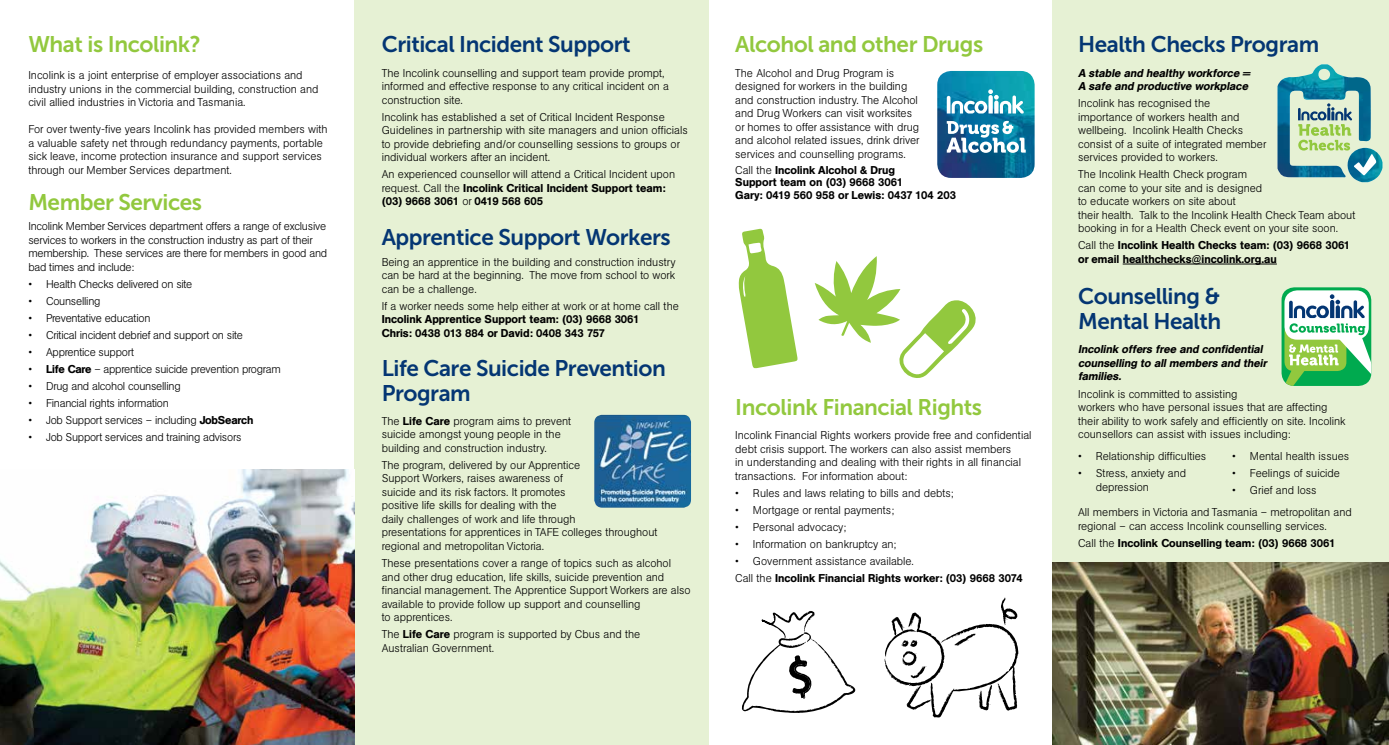
<style>
.page{position:relative;width:1389px;height:745px;background:#fff}
.page>*{position:absolute;margin:0;border:0;box-sizing:border-box;transform-origin:0 0}
.t1{font:22.5px/25px "Museo Sans 700";letter-spacing:-.02em;color:#043673}
.t2{font:22.5px "Museo Sans 700";letter-spacing:-.02em;color:#92c83e}
.t3{font:300 11.25px/13.5px "AG Book BQ";color:#000}
.t4{font:300 11.25px/13.5px "AG Book BQ";letter-spacing:-.02em;color:#000}
.t5{font:500 11.25px/12.5px "AG Book BQ";color:#000}
.t6{font:italic 500 11.25px/13.5px "AG Book BQ";color:#000}
.s1{font-weight:300}
.s2{font-weight:500}
</style>
<div class="page">
<div style="left:354px;top:0;width:355px;height:744px;background:#e6f1d4"></div>
<div style="left:1052px;top:0;width:337px;height:744px;background:#e6f1d4"></div>
<img style="left:0;top:469px;width:354px;height:275px">
<img style="left:937px;top:71px;width:97px;height:107px">
<svg style="left:947px;top:89px;width:77px;height:24px"></svg>
<svg style="left:947px;top:121px;width:79px;height:32px"></svg>
<img style="left:594px;top:414px;width:97px;height:93px">
<hr style="left:1123px;top:263px;width:154px;height:1px;background:#000">
<svg style="left:1277px;top:64px;width:105px;height:118px"></svg>
<svg style="left:884px;top:597px;width:135px;height:121px"></svg>
<svg style="left:741px;top:611px;width:115px;height:102px"></svg>
<svg style="left:739px;top:228px;width:59px;height:140px"></svg>
<svg style="left:815px;top:256px;width:161px;height:122px"></svg>
<img style="left:1052px;top:562px;width:337px;height:182px">
<div style="left:1281px;top:287px;width:90px;height:98px;background:#00aa4f;border-radius:13px"></div>
<div style="left:1284px;top:290px;width:85px;height:49px;background:#fff;border-radius:13px"></div>
<svg style="left:1284px;top:294px;width:87px;height:91px"></svg>
<h1 class="t2" style="left:28px;top:32px;width:174px">What is Incolink?</h1>
<h1 class="t2" style="left:735px;top:32px;width:249px">Alcohol and other Drugs</h1>
<p class="t3" style="left:735px;top:66px;width:186px">The Alcohol and Drug Program is designed for workers in the building and construction industry. The Alcohol and Drug Workers can visit worksites or homes to offer assistance with drug and alcohol related issues, drink driver services and counselling programs.</p>
<p class="t5" style="left:735px;top:163px;width:222px"><span class="s1">Call the</span> Incolink Alcohol &amp; Drug<br>Support team on (03) 9668 3061<br>Gary: 0419 560 958 or Lewis: 0437 104 203</p>
<h1 class="t1" style="left:382px;top:224px;width:290px">Apprentice Support Workers</h1>
<p class="t3" style="left:382px;top:255px;width:295px;text-align:justify">Being an apprentice in the building and construction industry can be hard at the beginning. The move from school to work can be a challenge.</p>
<p class="t3" style="left:382px;top:299px;width:299px">If a worker needs some help either at work or at home call the</p>
<p class="t5" style="left:382px;top:312px;width:259px;line-height:13.5px">Incolink Apprentice Support team: (03) 9668 3061<br>Chris: 0438 013 884 or David: 0408 343 757</p>
<h1 class="t1" style="left:382px;top:32px;width:250px">Critical Incident Support</h1>
<p class="t3" style="left:382px;top:66px;width:289px">The Incolink counselling and support team provide prompt, informed and effective response to any critical incident on a construction site.</p>
<p class="t3" style="left:382px;top:110px;width:307px">Incolink has established a set of Critical Incident Response Guidelines in partnership with site managers and union officials to provide debriefing and/or counselling sessions to groups or individual workers after an incident.</p>
<p class="t3" style="left:382px;top:167px;width:295px">An experienced counsellor will attend a Critical Incident upon request. Call the <span class="s2">Incolink Critical Incident Support team: (03) 9668 3061</span> or <span class="s2">0419 568 605</span></p>
<p class="t3" style="left:28px;top:69px;width:292px">Incolink is a joint enterprise of employer associations and industry unions in the commercial building, construction and civil allied industries in Victoria and Tasmania.</p>
<p class="t3" style="left:28px;top:123px;width:301px">For over twenty-five years Incolink has provided members with a valuable safety net through redundancy payments, portable sick leave, income protection insurance and support services through our Member Services department.</p>
<h1 class="t2" style="left:28px;top:189px;width:175px">Member Services</h1>
<p class="t4" style="left:28px;top:219px;width:300px">Incolink Member Services department offers a range of exclusive services to workers in the construction industry as part of their membership. These services are there for members in good and bad times and include:</p>
<p class="t4" style="left:28px;top:277px;width:165px">• Health Checks delivered on site</p>
<p class="t4" style="left:28px;top:294px;width:74px">• Counselling</p>
<p class="t4" style="left:28px;top:311px;width:124px">• Preventative education</p>
<p class="t4" style="left:28px;top:328px;width:216px">• Critical incident debrief and support on site</p>
<p class="t4" style="left:28px;top:345px;width:107px">• Apprentice support</p>
<p class="t4" style="left:28px;top:362px;width:254px">• <span class="s2">Life Care</span> – apprentice suicide prevention program</p>
<p class="t4" style="left:28px;top:379px;width:154px">• Drug and alcohol counselling</p>
<p class="t4" style="left:28px;top:396px;width:142px">• Financial rights information</p>
<p class="t4" style="left:28px;top:413px;width:227px">• Job Support services – including <span class="s2">JobSearch</span></p>
<p class="t4" style="left:28px;top:430px;width:215px">• Job Support services and training advisors</p>
<h1 class="t1" style="left:382px;top:355px;width:286px">Life Care Suicide Prevention<br>Program</h1>
<p class="t3" style="left:382px;top:414px;width:191px">The <span class="s2">Life Care</span> program aims to prevent suicide amongst young people in the building and construction industry.</p>
<p class="t3" style="left:382px;top:458px;width:277px">The program, delivered by our Apprentice<br>Support Workers, raises awareness of<br>suicide and its risk factors. It promotes<br>positive life skills for dealing with the<br>daily challenges of work and life through<br>presentations for apprentices in TAFE colleges throughout regional and metropolitan Victoria.</p>
<p class="t3" style="left:382px;top:556px;width:310px">These presentations cover a range of topics such as alcohol and other drug education, life skills, suicide prevention and financial management. The Apprentice Support Workers are also available to provide follow up support and counselling<br>to apprentices.</p>
<p class="t3" style="left:382px;top:627px;width:260px">The <span class="s2">Life Care</span> program is supported by Cbus and the<br>Australian Government.</p>
<h1 class="t2" style="left:735px;top:394px;width:248px">Incolink Financial Rights</h1>
<p class="t3" style="left:735px;top:428px;width:298px">Incolink Financial Rights workers provide free and confidential debt crisis support. The workers can also assist members<br>in understanding and dealing with their rights in all financial transactions. For information about:</p>
<p class="t3" style="left:735px;top:486px;width:220px">• Rules and laws relating to bills and debts;</p>
<p class="t3" style="left:735px;top:503px;width:160px">• Mortgage or rental payments;</p>
<p class="t3" style="left:735px;top:520px;width:113px">• Personal advocacy;</p>
<p class="t3" style="left:735px;top:537px;width:163px">• Information on bankruptcy an;</p>
<p class="t5" style="left:735px;top:552px;width:289px;line-height:17px"><span class="s1">• Government assistance available.<br>Call the</span> Incolink Financial Rights worker: (03) 9668 3074</p>
<h1 class="t1" style="left:1078px;top:32px;width:243px">Health Checks Program</h1>
<p class="t6" style="left:1078px;top:66px;width:176px">A stable and healthy workforce =<br>A safe and productive workplace</p>
<p class="t3" style="left:1078px;top:96px;width:190px">Incolink has recognised the importance of workers health and wellbeing. Incolink Health Checks consist of a suite of integrated member services provided to workers.</p>
<p class="t3" style="left:1078px;top:167px;width:279px">The Incolink Health Check program<br>can come to your site and is designed<br>to educate workers on site about<br>their health. Talk to the Incolink Health Check Team about booking in for a Health Check event on your site soon.</p>
<p class="t5" style="left:1078px;top:238px;width:274px;line-height:13.5px"><span class="s1">Call the</span> Incolink Health Checks team: (03) 9668 3061 or email healthchecks@incolink.org.au</p>
<h1 class="t1" style="left:1078px;top:284px;width:145px">Counselling &amp;<br>Mental Health</h1>
<p class="t6" style="left:1078px;top:342px;width:193px">Incolink offers free and confidential counselling to all members and their families.</p>
<p class="t3" style="left:1078px;top:386px;width:269px">Incolink is committed to assisting<br>workers who have personal issues that are affecting their ability to work safely and efficiently on site. Incolink counsellors can assist with issues including:</p>
<p class="t3" style="left:1078px;top:449px;width:130px">• Relationship difficulties</p>
<p class="t3" style="left:1096px;top:466px;width:92px;text-indent:-18px">• Stress, anxiety and depression</p>
<p class="t3" style="left:1232px;top:449px;width:119px">• Mental health issues</p>
<p class="t3" style="left:1232px;top:466px;width:109px">• Feelings of suicide</p>
<p class="t3" style="left:1078px;top:479px;width:275px;line-height:21.9px;text-indent:154px">• Grief and loss<br>All members in Victoria and Tasmania – metropolitan and</p>
<p class="t3" style="left:1078px;top:517px;width:259px;line-height:17px">regional – can access Incolink counselling services.<br>Call the <span class="s2">Incolink Counselling team: (03) 9668 3061</span></p>
</div>
